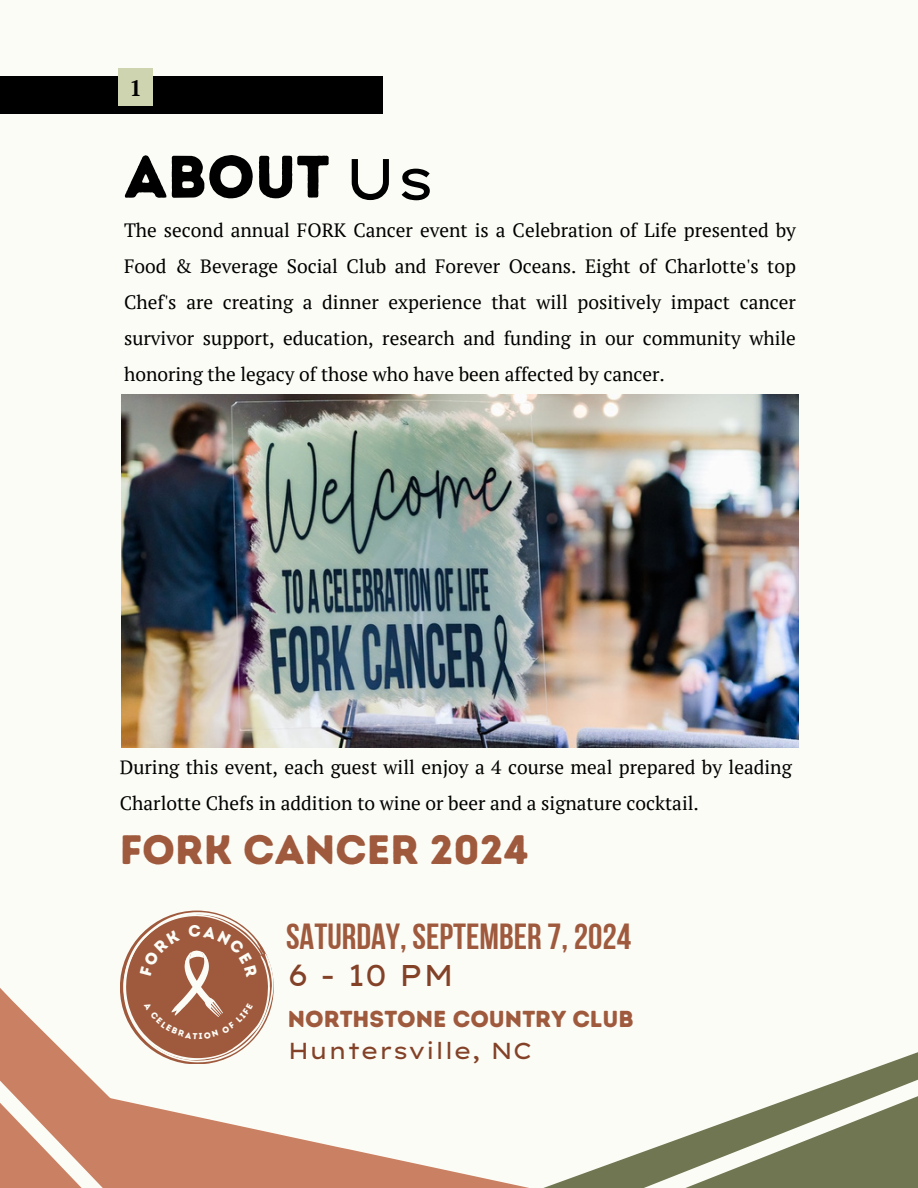
<style>
.page{position:relative;width:918px;height:1188px;background:#fcfcf6}
.page>*{position:absolute;margin:0;border:0;box-sizing:border-box;transform-origin:0 0}
.t1{font:59.85px "Intro Rust Base";color:#000}
.t2{font:41.1px "Intro Rust Base";color:#9f5a3e}
.t3{font:36.15px "Bebas Neue Cyrillic";color:#9f5a3e}
.t4{font:30px "Lexend Giga";color:#834228}
.t5{font:23.1px "Intro Rust Base";color:#9f5a3e}
.t6{font:23.1px "Lexend Giga";color:#834228}
.t7{font:700 22.2px "PT Serif";color:#000}
.t8{font:19.35px/36px "PT Serif";color:#000;text-align:justify}
.s1{font-family:"Lexend Giga";font-size:58.05px}
</style>
<div class="page">
<img style="left:122px;top:394px;width:676px;height:354px">
<svg style="left:276px;top:1052px;width:642px;height:136px"></svg>
<svg style="left:0;top:966px;width:276px;height:222px;fill:#ca8062"></svg>
<svg style="left:436px;top:1055px;width:482px;height:133px"></svg>
<div style="left:0;top:76px;width:383px;height:38px;background:#000"></div>
<div style="left:119px;top:68px;width:34px;height:38px;background:#cfd4b0"></div>
<svg style="left:123px;top:912px;width:150px;height:150px"></svg>
<p class="t7" style="left:130px;top:73px;width:14px">1</p>
<h1 class="t1" style="left:124px;top:141px;width:312px">ABOUT <span class="s1">Us</span></h1>
<p class="t8" style="left:124px;top:212px;width:673px">The second annual FORK Cancer event is a Celebration of Life presented by Food &amp; Beverage Social Club and Forever Oceans. Eight of Charlotte's top Chef's are creating a dinner experience that will positively impact cancer survivor support, education, research and funding in our community while honoring the legacy of those who have been affected by cancer.</p>
<p class="t8" style="left:120px;top:749px;width:673px">During this event, each guest will enjoy a 4 course meal prepared by leading<br>Charlotte Chefs in addition to wine or beer and a signature cocktail.</p>
<h2 class="t2" style="left:120px;top:825px;width:410px">FORK CANCER 2024</h2>
<h3 class="t3" style="left:286px;top:922px;width:347px">SATURDAY, SEPTEMBER 7, 2024</h3>
<h3 class="t4" style="left:288px;top:956px;width:168px">6-10PM</h3>
<p class="t5" style="left:288px;top:1005px;width:347px">NORTHSTONE COUNTRY CLUB</p>
<p class="t6" style="left:288px;top:1035px;width:246px">Huntersville, NC</p>
</div>
